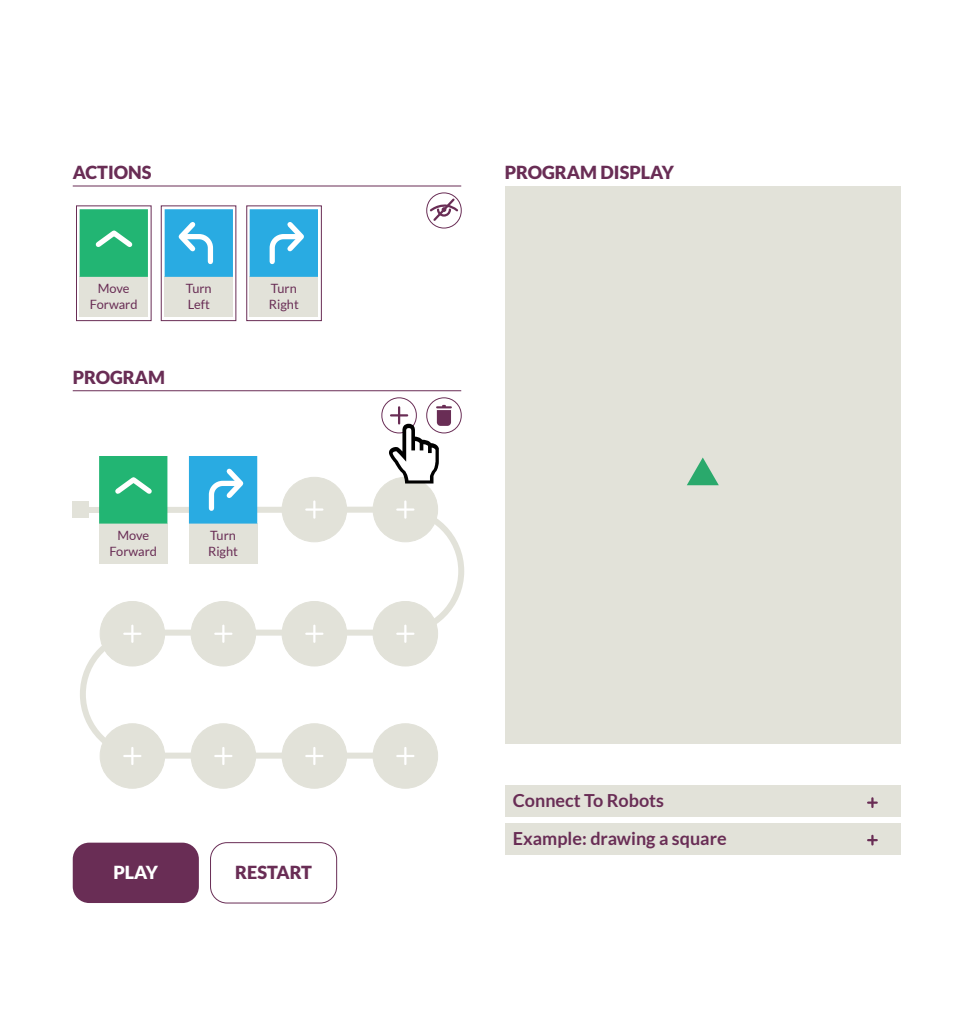
<style>
.page{position:relative;width:960px;height:1032px;background:#fff}
.page>*{position:absolute;margin:0;border:0;box-sizing:border-box;transform-origin:0 0}
.t1{font:700 18px "Lato";color:#692d55}
.t2{font:900 18px "Lato";color:#692d55}
.t3{font:900 18px "Lato";color:#fff}
.t4{font:12.83px/15.4px "Lato";color:#692d55}
</style>
<div class="page">
<svg style="left:427px;top:193px;width:34px;height:35px"></svg>
<div style="left:426px;top:193px;width:36px;height:35px;border:1px solid #692d55;border-radius:17px"></div>
<svg style="left:429px;top:196px;width:31px;height:27px"></svg>
<div style="left:165px;top:277px;width:68px;height:40px;background:#e2e2d9"></div>
<svg style="left:165px;top:209px;width:68px;height:68px;background:#3eb3e4"></svg>
<div style="left:250px;top:277px;width:68px;height:40px;background:#e2e2d9"></div>
<svg style="left:250px;top:209px;width:68px;height:68px;background:#3eb3e4"></svg>
<div style="left:505px;top:823px;width:396px;height:31px;background:#e2e2d9"></div>
<div style="left:505px;top:186px;width:396px;height:558px;background:#e2e2d9"></div>
<hr style="left:73px;top:186px;width:388px;height:1px;background:#692d55">
<hr style="left:73px;top:390px;width:388px;height:1px;background:#692d55">
<svg style="left:687px;top:458px;width:32px;height:27px"></svg>
<div style="left:73px;top:843px;width:126px;height:60px;background:#692d55;border-radius:16px"></div>
<div style="left:210px;top:842px;width:127px;height:61px;border:1px solid #692d55;border-radius:16px"></div>
<div style="left:80px;top:277px;width:68px;height:40px;background:#e2e2d9"></div>
<svg style="left:80px;top:209px;width:68px;height:68px;background:#2eb87a"></svg>
<svg style="left:868px;top:836px;width:9px;height:8px"></svg>
<div style="left:505px;top:785px;width:396px;height:32px;background:#e2e2d9"></div>
<svg style="left:868px;top:798px;width:9px;height:9px"></svg>
<svg style="left:382px;top:398px;width:34px;height:35px"></svg>
<div style="left:381px;top:397px;width:36px;height:36px;border:1px solid #692d55;border-radius:17px"></div>
<div style="left:426px;top:397px;width:36px;height:36px;border:1px solid #692d55;border-radius:17px"></div>
<svg style="left:72px;top:504px;width:392px;height:255px"></svg>
<div style="left:282px;top:477px;width:65px;height:65px;background:#e2e2d9;border-radius:50%"></div>
<div style="left:282px;top:477px;width:65px;height:65px;border:1px solid #e2e2d9;border-radius:50%"></div>
<hr style="left:313px;top:502px;width:3px;height:16px;background:#fff">
<hr style="left:306px;top:508px;width:16px;height:3px;background:#fff">
<div style="left:373px;top:477px;width:65px;height:65px;background:#e2e2d9;border-radius:50%"></div>
<div style="left:373px;top:477px;width:65px;height:65px;border:1px solid #e2e2d9;border-radius:50%"></div>
<hr style="left:404px;top:502px;width:3px;height:16px;background:#fff">
<hr style="left:397px;top:508px;width:16px;height:3px;background:#fff">
<div style="left:100px;top:602px;width:65px;height:64px;background:#e2e2d9;border-radius:50%"></div>
<div style="left:100px;top:601px;width:65px;height:65px;border:1px solid #e2e2d9;border-radius:50%"></div>
<hr style="left:131px;top:626px;width:3px;height:16px;background:#fff">
<svg style="left:124px;top:633px;width:16px;height:2px"></svg>
<div style="left:282px;top:602px;width:65px;height:64px;background:#e2e2d9;border-radius:50%"></div>
<div style="left:282px;top:601px;width:65px;height:65px;border:1px solid #e2e2d9;border-radius:50%"></div>
<hr style="left:313px;top:626px;width:3px;height:16px;background:#fff">
<svg style="left:306px;top:633px;width:16px;height:2px"></svg>
<div style="left:191px;top:602px;width:65px;height:64px;background:#e2e2d9;border-radius:50%"></div>
<div style="left:191px;top:601px;width:65px;height:65px;border:1px solid #e2e2d9;border-radius:50%"></div>
<hr style="left:222px;top:626px;width:3px;height:16px;background:#fff">
<svg style="left:215px;top:633px;width:16px;height:2px"></svg>
<div style="left:373px;top:602px;width:65px;height:64px;background:#e2e2d9;border-radius:50%"></div>
<div style="left:373px;top:601px;width:65px;height:65px;border:1px solid #e2e2d9;border-radius:50%"></div>
<hr style="left:404px;top:626px;width:3px;height:16px;background:#fff">
<svg style="left:397px;top:633px;width:16px;height:2px"></svg>
<div style="left:100px;top:724px;width:65px;height:64px;background:#e2e2d9;border-radius:50%"></div>
<div style="left:100px;top:723px;width:65px;height:66px;border:1px solid #e2e2d9;border-radius:50%"></div>
<hr style="left:131px;top:748px;width:3px;height:16px;background:#fff">
<svg style="left:124px;top:755px;width:16px;height:2px"></svg>
<div style="left:282px;top:724px;width:65px;height:64px;background:#e2e2d9;border-radius:50%"></div>
<div style="left:282px;top:723px;width:65px;height:66px;border:1px solid #e2e2d9;border-radius:50%"></div>
<hr style="left:313px;top:748px;width:3px;height:16px;background:#fff">
<svg style="left:306px;top:755px;width:16px;height:2px"></svg>
<div style="left:191px;top:724px;width:65px;height:64px;background:#e2e2d9;border-radius:50%"></div>
<div style="left:191px;top:723px;width:65px;height:66px;border:1px solid #e2e2d9;border-radius:50%"></div>
<hr style="left:222px;top:748px;width:3px;height:16px;background:#fff">
<svg style="left:215px;top:755px;width:16px;height:2px"></svg>
<div style="left:373px;top:724px;width:65px;height:64px;background:#e2e2d9;border-radius:50%"></div>
<div style="left:373px;top:723px;width:65px;height:66px;border:1px solid #e2e2d9;border-radius:50%"></div>
<hr style="left:404px;top:748px;width:3px;height:16px;background:#fff">
<svg style="left:397px;top:755px;width:16px;height:2px"></svg>
<div style="left:73px;top:502px;width:16px;height:16px;background:#e2e2d9"></div>
<div style="left:76px;top:206px;width:76px;height:115px;border:1px solid #692d55"></div>
<div style="left:161px;top:206px;width:75px;height:115px;border:1px solid #692d55"></div>
<div style="left:246px;top:206px;width:76px;height:115px;border:1px solid #692d55"></div>
<div style="left:99px;top:523px;width:68px;height:41px;background:#e2e2d9"></div>
<svg style="left:99px;top:456px;width:68px;height:68px;background:#2eb87a"></svg>
<div style="left:189px;top:523px;width:68px;height:41px;background:#e2e2d9"></div>
<svg style="left:189px;top:456px;width:68px;height:68px;background:#3eb3e4"></svg>
<svg style="left:388px;top:405px;width:64px;height:79px"></svg>
<h1 class="t2" style="left:73px;top:162px;width:80px">ACTIONS</h1>
<h1 class="t2" style="left:505px;top:162px;width:171px">PROGRAM DISPLAY</h1>
<p class="t4" style="left:90px;top:281px;width:49px;text-align:center">Move<br>Forward</p>
<p class="t4" style="left:186px;top:281px;width:27px">Turn<br>Left</p>
<p class="t4" style="left:269px;top:281px;width:31px">Turn<br>Right</p>
<h1 class="t2" style="left:73px;top:367px;width:94px">PROGRAM</h1>
<p class="t4" style="left:109px;top:528px;width:49px;text-align:center">Move<br>Forward</p>
<p class="t4" style="left:208px;top:528px;width:31px">Turn<br>Right</p>
<h1 class="t3" style="left:113px;top:862px;width:46px">PLAY</h1>
<h1 class="t2" style="left:235px;top:862px;width:78px">RESTART</h1>
<h1 class="t1" style="left:513px;top:790px;width:153px">Connect To Robots</h1>
<h1 class="t1" style="left:513px;top:828px;width:215px">Example: drawing a square</h1>
</div>
